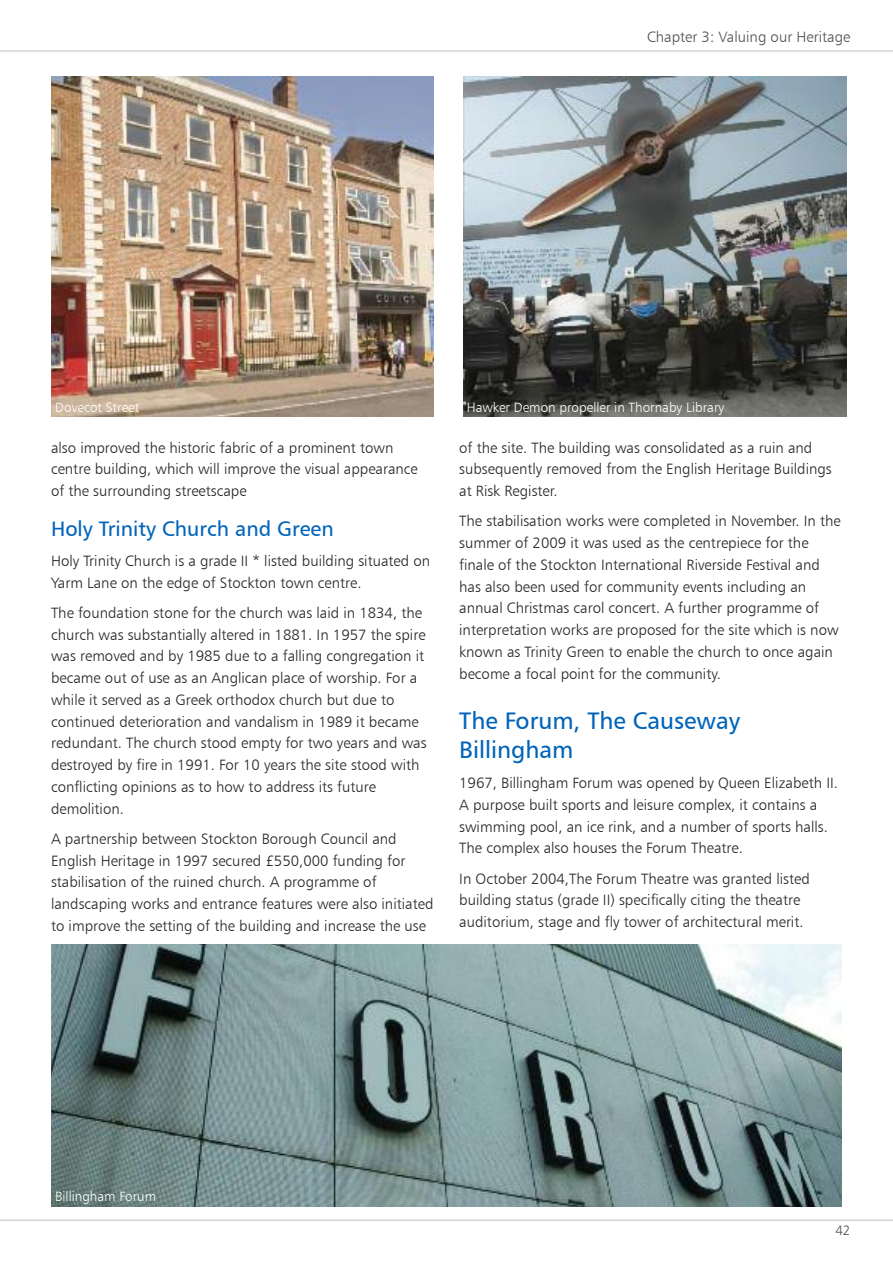
<style>
.page{position:relative;width:893px;height:1263px;background:#fff}
.page>*{position:absolute;margin:0;border:0;box-sizing:border-box;transform-origin:0 0}
.t1{font:24px/28.8px "Humanist 777 BT Roman B";color:#0064ba}
.t2{font:21px "Humanist 777 BT Roman B";color:#0064ba}
.t3{font:15px/21.8px "Humanist 777 BT Light B";color:#272627}
.t4{font:15px "Humanist 777 BT Light B";color:#525152}
.t5{font:13.5px "Humanist 777 BT Light B";color:#fff}
.t6{font:13.5px "Humanist 777 BT Light B";color:#525152}
</style>
<div class="page">
<hr style="left:0;top:1220px;width:893px;height:1px;background:#bebebe">
<hr style="left:0;top:51px;width:893px;height:1px;background:#bebebe">
<img style="left:51px;top:944px;width:791px;height:263px">
<img style="left:51px;top:77px;width:383px;height:340px">
<img style="left:463px;top:77px;width:383px;height:340px">
<p class="t4" style="left:647px;top:28px;width:205px">Chapter 3: Valuing our Heritage</p>
<p class="t5" style="left:55px;top:399px;width:86px">Dovecot Street</p>
<p class="t5" style="left:467px;top:399px;width:259px">Hawker Demon propeller in Thornaby Library</p>
<p class="t3" style="left:51px;top:436px;width:368px">also improved the historic fabric of a prominent town centre building, which will improve the visual appearance of the surrounding streetscape</p>
<h2 class="t2" style="left:51px;top:515px;width:284px">holy Trinity church and Green</h2>
<p class="t3" style="left:51px;top:549px;width:381px">Holy Trinity Church is a grade II * listed building situated on<br>Yarm Lane on the edge of Stockton town centre.</p>
<p class="t3" style="left:51px;top:602px;width:377px">The foundation stone for the church was laid in 1834, the church was substantially altered in 1881. In 1957 the spire was removed and by 1985 due to a falling congregation it became out of use as an Anglican place of worship. For a while it served as a Greek orthodox church but due to continued deterioration and vandalism in 1989 it became redundant. The church stood empty for two years and was destroyed by fire in 1991. For 10 years the site stood with conflicting opinions as to how to address its future demolition.</p>
<p class="t3" style="left:51px;top:828px;width:384px">A partnership between Stockton Borough Council and English Heritage in 1997 secured £550,000 funding for stabilisation of the ruined church. A programme of landscaping works and entrance features were also initiated to improve the setting of the building and increase the use</p>
<p class="t3" style="left:459px;top:436px;width:374px">of the site. The building was consolidated as a ruin and subsequently removed from the English Heritage Buildings at Risk Register.</p>
<p class="t3" style="left:459px;top:510px;width:383px">The stabilisation works were completed in November. In the summer of 2009 it was used as the centrepiece for the finale of the Stockton International Riverside Festival and has also been used for community events including an annual Christmas carol concert. A further programme of interpretation works are proposed for the site which is now known as Trinity Green to enable the church to once again become a focal point for the community.</p>
<h1 class="t1" style="left:459px;top:706px;width:282px">The Forum, The causeway billingham</h1>
<p class="t3" style="left:459px;top:772px;width:380px">1967, Billingham Forum was opened by Queen Elizabeth II.<br>A purpose built sports and leisure complex, it contains a swimming pool, an ice rink, and a number of sports halls.<br>The complex also houses the Forum Theatre.</p>
<p class="t3" style="left:459px;top:867px;width:352px">In October 2004,The Forum Theatre was granted listed building status (grade II) specifically citing the theatre auditorium, stage and fly tower of architectural merit.</p>
<p class="t5" style="left:55px;top:1188px;width:102px">Billingham Forum</p>
<p class="t6" style="left:835px;top:1222px;width:17px">42</p>
</div>
